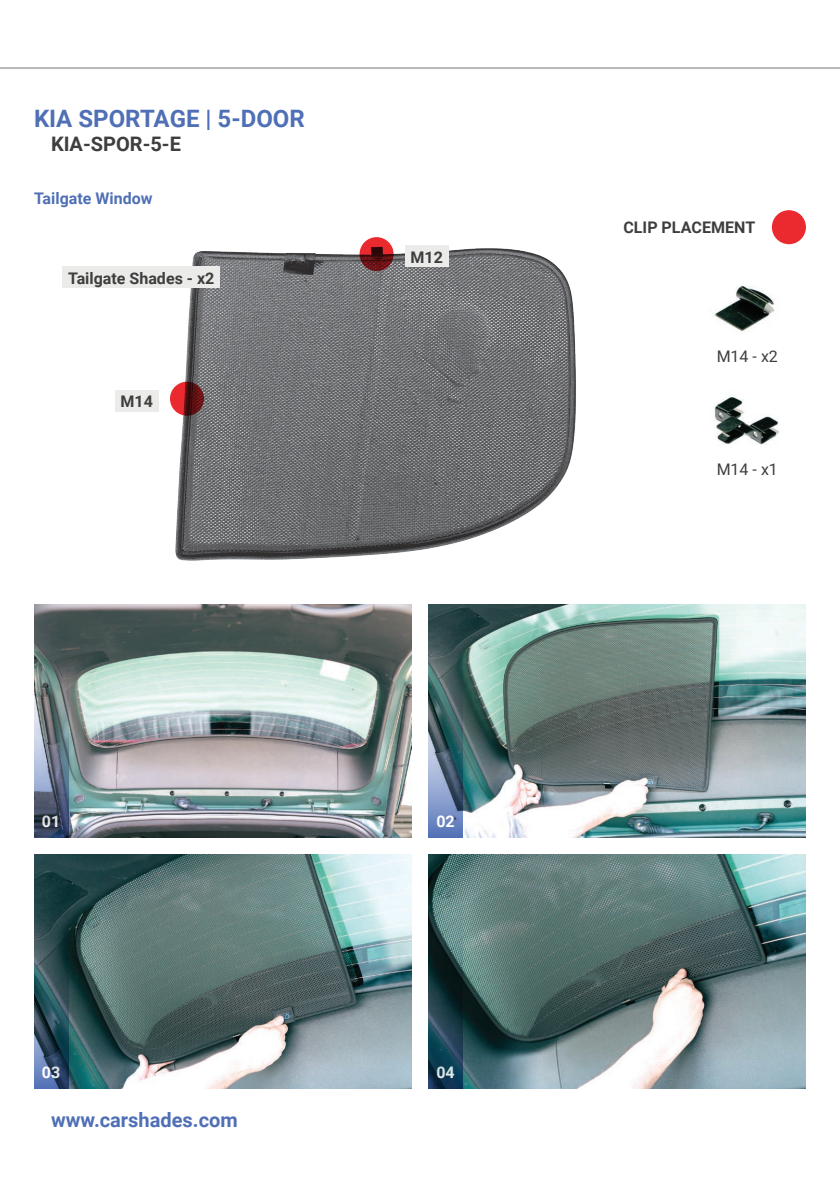
<style>
.page{position:relative;width:840px;height:1191px;background:#fff}
.page>*{position:absolute;margin:0;border:0;box-sizing:border-box;transform-origin:0 0}
.Vehicle_Name{font:700 24px "Roboto";color:#4f6fb6}
.t1{font:700 20px "Roboto";color:#4f6fb6}
.Vehicle_PN{font:700 20px "Roboto";color:#3e3e3e}
.Shade_Labels{font:700 16px "Roboto";color:#3e3e3e}
.Required_Components{font:700 16px "Roboto";color:#4f6fb6}
.Clip_Placement{font:700 16px "Roboto";color:#3e3e3e}
.Component_Labels{font:16px "Roboto";color:#3e3e3e}
.t2{font:700 16px "Roboto";color:#fff}
</style>
<div class="page">
<hr style="left:0;top:67px;width:839px;height:2px;background:#b9b9ba">
<img style="left:62px;top:237px;width:514px;height:324px">
<img style="left:68px;top:604px;width:343px;height:234px">
<img style="left:68px;top:855px;width:343px;height:234px">
<img style="left:462px;top:604px;width:343px;height:234px">
<img style="left:462px;top:855px;width:343px;height:234px">
<div style="left:771px;top:210px;width:34px;height:34px;background:#ea2a2f;border-radius:50%"></div>
<svg style="left:170px;top:382px;width:34px;height:34px"></svg>
<svg style="left:359px;top:237px;width:34px;height:34px"></svg>
<div style="left:62px;top:267px;width:158px;height:21px;background:#ebebea"></div>
<img style="left:714px;top:285px;width:66px;height:160px">
<div style="left:405px;top:246px;width:43px;height:21px;background:#ebebea"></div>
<div style="left:115px;top:390px;width:43px;height:21px;background:#ebebea"></div>
<img style="left:34px;top:604px;width:34px;height:234px">
<svg style="left:34px;top:855px;width:34px;height:234px;background:#2b4b58"></svg>
<svg style="left:428px;top:604px;width:34px;height:234px;background:#4d6878"></svg>
<svg style="left:428px;top:855px;width:34px;height:234px;background:#294b52"></svg>
<p class="Vehicle_Name" style="left:34px;top:102px;width:272px">KIA SPORTAGE | 5-DOOR</p>
<p class="Vehicle_PN" style="left:51px;top:130px;width:131px">KIA-SPOR-5-E</p>
<p class="Required_Components" style="left:34px;top:188px;width:120px">Tailgate Window</p>
<p class="Shade_Labels" style="left:68px;top:267px;width:148px">Tailgate Shades - x2</p>
<p class="Shade_Labels" style="left:120px;top:390px;width:34px">M14</p>
<p class="Shade_Labels" style="left:410px;top:246px;width:34px">M12</p>
<p class="t2" style="left:42px;top:809px;width:20px">01</p>
<p class="t2" style="left:42px;top:1060px;width:20px">03</p>
<p class="t1" style="left:51px;top:1105px;width:188px">www.carshades.com</p>
<p class="t2" style="left:436px;top:809px;width:20px">02</p>
<p class="t2" style="left:436px;top:1060px;width:20px">04</p>
<p class="Clip_Placement" style="left:623px;top:216px;width:133px">CLIP PLACEMENT</p>
<p class="Component_Labels" style="left:716px;top:345px;width:63px">M14 - x2</p>
<p class="Component_Labels" style="left:716px;top:458px;width:63px">M14 - x1</p>
</div>
